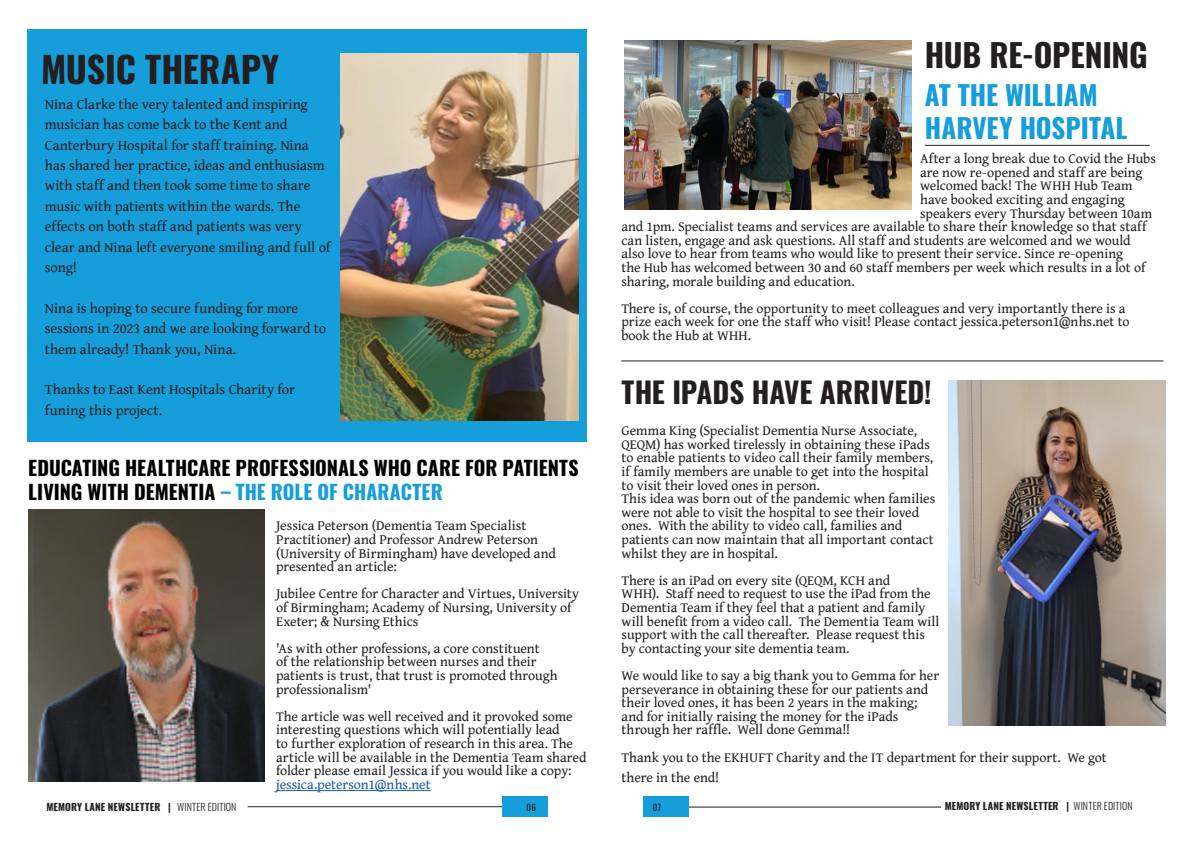
<style>
.page{position:relative;width:1191px;height:842px;background:#fff}
.page>*{position:absolute;margin:0;border:0;box-sizing:border-box;transform-origin:0 0}
.t1{font:700 36px "Oswald";color:#231f20}
.t2{font:700 32px "Oswald";letter-spacing:-.01em;color:#231f20}
.t3{font:700 29px "Oswald";color:#231f20}
.t4{font:700 27px/32.4px "Oswald";color:#159eda}
.t5{font:700 20px/24px "Oswald";letter-spacing:.005em;color:#000}
.t6{font:14.5px/20.4px "Gentium Book Basic";letter-spacing:-.005em;color:#231f20}
.t7{font:14px/13.6px "Gentium Book Basic";letter-spacing:-.005em;color:#231f20}
.t8{font:700 10px "Oswald";letter-spacing:.015em;color:#231f20}
.t9{font:9px "Oswald";color:#231f20}
.s1{color:#159eda}
.s2{color:#175d9e}
.s3{font-weight:300}
</style>
<div class="page">
<div style="left:28px;top:30px;width:559px;height:412px;background:#159eda"></div>
<img style="left:340px;top:54px;width:238px;height:367px">
<img style="left:625px;top:41px;width:286px;height:168px">
<hr style="left:924px;top:145px;width:225px;height:1px;background:#231f20">
<hr style="left:621px;top:361px;width:542px;height:1px;background:#231f20">
<img style="left:949px;top:380px;width:216px;height:346px">
<img style="left:29px;top:510px;width:236px;height:272px">
<hr style="left:276px;top:790px;width:155px;height:1px;background:#175d9e">
<hr style="left:675px;top:807px;width:266px;height:1px;background:#231f20">
<hr style="left:248px;top:806px;width:299px;height:1px;background:#231f20">
<div style="left:502px;top:796px;width:45px;height:21px;background:#159eda"></div>
<div style="left:643px;top:796px;width:46px;height:21px;background:#159eda"></div>
<p class="t2" style="left:924px;top:38px;width:224px">HUB RE-OPENING</p>
<p class="t4" style="left:924px;top:81px;width:204px">AT THE WILLIAM<br>HARVEY HOSPITAL</p>
<p class="t7" style="left:920px;top:151px;width:237px">After a long break due to Covid the Hubs</p>
<p class="t7" style="left:920px;top:165px;width:224px">are now re-opened and staff are being</p>
<p class="t7" style="left:920px;top:179px;width:214px">welcomed back! The WHH Hub Team</p>
<p class="t7" style="left:920px;top:192px;width:206px">have booked exciting and engaging</p>
<p class="t7" style="left:920px;top:206px;width:233px">speakers every Thursday between 10am</p>
<p class="t7" style="left:621px;top:219px;width:527px">and 1pm. Specialist teams and services are available to share their knowledge so that staff</p>
<p class="t7" style="left:621px;top:233px;width:511px">can listen, engage and ask questions. All staff and students are welcomed and we would</p>
<p class="t7" style="left:621px;top:247px;width:503px">also love to hear from teams who would like to present their service. Since re-opening</p>
<p class="t7" style="left:621px;top:260px;width:525px">the Hub has welcomed between 30 and 60 staff members per week which results in a lot of</p>
<p class="t7" style="left:621px;top:274px;width:235px">sharing, morale building and education.</p>
<p class="t7" style="left:621px;top:301px;width:510px">There is, of course, the opportunity to meet colleagues and very importantly there is a prize each week for one the staff who visit! Please contact jessica.peterson1@nhs.net to book the Hub at WHH.</p>
<p class="t1" style="left:41px;top:50px;width:239px">MUSIC THERAPY</p>
<p class="t6" style="left:45px;top:93px;width:287px">Nina Clarke the very talented and inspiring musician has come back to the Kent and Canterbury Hospital for staff training. Nina has shared her practice, ideas and enthusiasm with staff and then took some time to share music with patients within the wards. The effects on both staff and patients was very clear and Nina left everyone smiling and full of song!</p>
<p class="t6" style="left:45px;top:297px;width:283px">Nina is hoping to secure funding for more sessions in 2023 and we are looking forward to them already! Thank you, Nina.</p>
<p class="t6" style="left:45px;top:379px;width:252px">Thanks to East Kent Hospitals Charity for funing this project.</p>
<p class="t3" style="left:621px;top:377px;width:311px">THE IPADS HAVE ARRIVED!</p>
<p class="t7" style="left:621px;top:423px;width:313px">Gemma King (Specialist Dementia Nurse Associate, QEQM) has worked tirelessly in obtaining these iPads to enable patients to video call their family members, if family members are unable to get into the hospital to visit their loved ones in person.</p>
<p class="t7" style="left:621px;top:491px;width:315px">This idea was born out of the pandemic when families were not able to visit the hospital to see their loved ones. With the ability to video call, families and patients can now maintain that all important contact whilst they are in hospital.</p>
<p class="t7" style="left:621px;top:573px;width:319px">There is an iPad on every site (QEQM, KCH and<br>WHH). Staff need to request to use the iPad from the Dementia Team if they feel that a patient and family will benefit from a video call. The Dementia Team will support with the call thereafter. Please request this by contacting your site dementia team.</p>
<p class="t7" style="left:621px;top:668px;width:319px">We would like to say a big thank you to Gemma for her perseverance in obtaining these for our patients and their loved ones, it has been 2 years in the making; and for initially raising the money for the iPads through her raffle. Well done Gemma!!</p>
<p class="t7" style="left:621px;top:746px;width:487px;line-height:20.4px">Thank you to the EKHUFT Charity and the IT department for their support. We got there in the end!</p>
<p class="t5" style="left:28px;top:457px;width:552px">EDUCATING HEALTHCARE PROFESSIONALS WHO CARE FOR PATIENTS<br>LIVING WITH DEMENTIA <span class="s1">– THE ROLE OF CHARACTER</span></p>
<p class="t7" style="left:276px;top:519px;width:281px">Jessica Peterson (Dementia Team Specialist Practitioner) and Professor Andrew Peterson (University of Birmingham) have developed and presented an article:</p>
<p class="t7" style="left:276px;top:587px;width:304px">Jubilee Centre for Character and Virtues, University of Birmingham; Academy of Nursing, University of<br>Exeter; &amp; Nursing Ethics</p>
<p class="t7" style="left:276px;top:641px;width:283px">'As with other professions, a core constituent<br>of the relationship between nurses and their patients is trust, that trust is promoted through professionalism'</p>
<p class="t7" style="left:276px;top:709px;width:312px">The article was well received and it provoked some interesting questions which will potentially lead<br>to further exploration of research in this area. The article will be available in the Dementia Team shared folder please email Jessica if you would like a copy: <span class="s2">jessica.peterson1@nhs.net</span></p>
<p class="t8" style="left:46px;top:801px;width:191px">MEMORY LANE NEWSLETTER | <span class="s3">WINTER EDITION</span></p>
<p class="t9" style="left:526px;top:799px;width:11px">06</p>
<p class="t9" style="left:653px;top:799px;width:10px">07</p>
<p class="t8" style="left:944px;top:801px;width:189px">MEMORY LANE NEWSLETTER | <span class="s3">WINTER EDITION</span></p>
</div>
